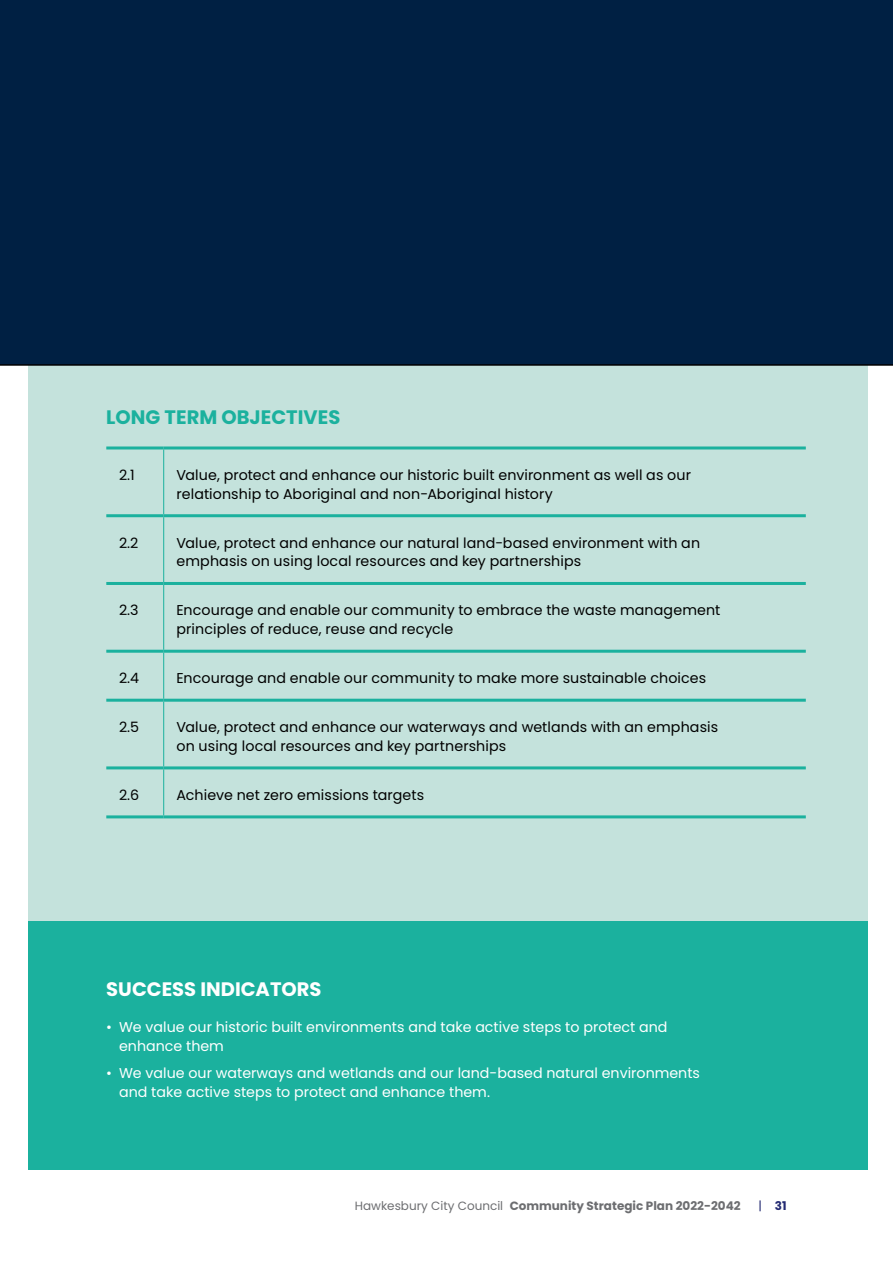
<style>
.page{position:relative;width:893px;height:1263px;background:#fff}
.page>*{position:absolute;margin:0;border:0;box-sizing:border-box;transform-origin:0 0}
.t1{font:700 19.5px "Poppins";color:#1bb19e}
.t2{font:700 19.5px "Poppins";color:#fff}
.t3{font:14.25px/18.8px "Poppins";letter-spacing:.01em;color:#000}
.t4{font:14.25px/18.8px "Poppins";color:#fff}
.t5{font:700 12px "Poppins";color:#6d6e71}
.t6{font:700 12px "Poppins";color:#232a72}
.s1{font-weight:400}
</style>
<div class="page">
<div style="left:28px;top:254px;width:839px;height:915px;background:#c4e2dc"></div>
<div style="left:28px;top:921px;width:839px;height:248px;background:#1bb19e"></div>
<div style="left:0;top:0;width:893px;height:366px;background:#002043"></div>
<svg style="left:106px;top:449px;width:700px;height:366px"></svg>
<hr style="left:163px;top:449px;width:1px;height:65px;background:#1bb19e">
<hr style="left:163px;top:517px;width:1px;height:65px;background:#1bb19e">
<hr style="left:163px;top:585px;width:1px;height:65px;background:#1bb19e">
<hr style="left:163px;top:653px;width:1px;height:46px;background:#1bb19e">
<hr style="left:163px;top:702px;width:1px;height:64px;background:#1bb19e">
<hr style="left:163px;top:769px;width:1px;height:46px;background:#1bb19e">
<hr style="left:106px;top:446px;width:58px;height:3px;background:#1bb19e">
<hr style="left:164px;top:446px;width:642px;height:3px;background:#1bb19e">
<hr style="left:106px;top:514px;width:58px;height:3px;background:#1bb19e">
<hr style="left:164px;top:514px;width:642px;height:3px;background:#1bb19e">
<hr style="left:106px;top:582px;width:58px;height:3px;background:#1bb19e">
<hr style="left:164px;top:582px;width:642px;height:3px;background:#1bb19e">
<hr style="left:106px;top:650px;width:58px;height:3px;background:#1bb19e">
<hr style="left:164px;top:650px;width:642px;height:3px;background:#1bb19e">
<hr style="left:106px;top:699px;width:58px;height:3px;background:#1bb19e">
<hr style="left:164px;top:699px;width:642px;height:3px;background:#1bb19e">
<hr style="left:106px;top:766px;width:58px;height:3px;background:#1bb19e">
<hr style="left:164px;top:766px;width:642px;height:3px;background:#1bb19e">
<hr style="left:106px;top:815px;width:58px;height:3px;background:#1bb19e">
<hr style="left:164px;top:815px;width:642px;height:3px;background:#1bb19e">
<h1 class="t1" style="left:106px;top:406px;width:236px">LONG TERM OBJECTIVES</h1>
<p class="t3" style="left:119px;top:466px;width:17px">2.1</p>
<p class="t3" style="left:176px;top:466px;width:516px">Value, protect and enhance our historic built environment as well as our relationship to Aboriginal and non-Aboriginal history</p>
<p class="t3" style="left:119px;top:533px;width:21px">2.2</p>
<p class="t3" style="left:176px;top:533px;width:525px">Value, protect and enhance our natural land-based environment with an emphasis on using local resources and key partnerships</p>
<p class="t3" style="left:119px;top:601px;width:21px">2.3</p>
<p class="t3" style="left:176px;top:601px;width:545px">Encourage and enable our community to embrace the waste management principles of reduce, reuse and recycle</p>
<p class="t3" style="left:119px;top:669px;width:22px">2.4</p>
<p class="t3" style="left:176px;top:669px;width:531px">Encourage and enable our community to make more sustainable choices</p>
<p class="t3" style="left:119px;top:718px;width:22px">2.5</p>
<p class="t3" style="left:176px;top:718px;width:543px">Value, protect and enhance our waterways and wetlands with an emphasis on using local resources and key partnerships</p>
<p class="t3" style="left:119px;top:786px;width:22px">2.6</p>
<p class="t3" style="left:176px;top:786px;width:249px">Achieve net zero emissions targets</p>
<h1 class="t2" style="left:106px;top:978px;width:217px">SUCCESS INDICATORS</h1>
<p class="t4" style="left:119px;top:1018px;width:550px;text-indent:-13px">• We value our historic built environments and take active steps to protect and enhance them</p>
<p class="t4" style="left:119px;top:1064px;width:582px;text-indent:-13px">• We value our waterways and wetlands and our land-based natural environments and take active steps to protect and enhance them.</p>
<p class="t5" style="left:355px;top:1199px;width:387px"><span class="s1">Hawkesbury City Council</span> Community Strategic Plan 2022-2042</p>
<p class="t6" style="left:759px;top:1199px;width:30px"><span class="s1">|</span> 31</p>
</div>
